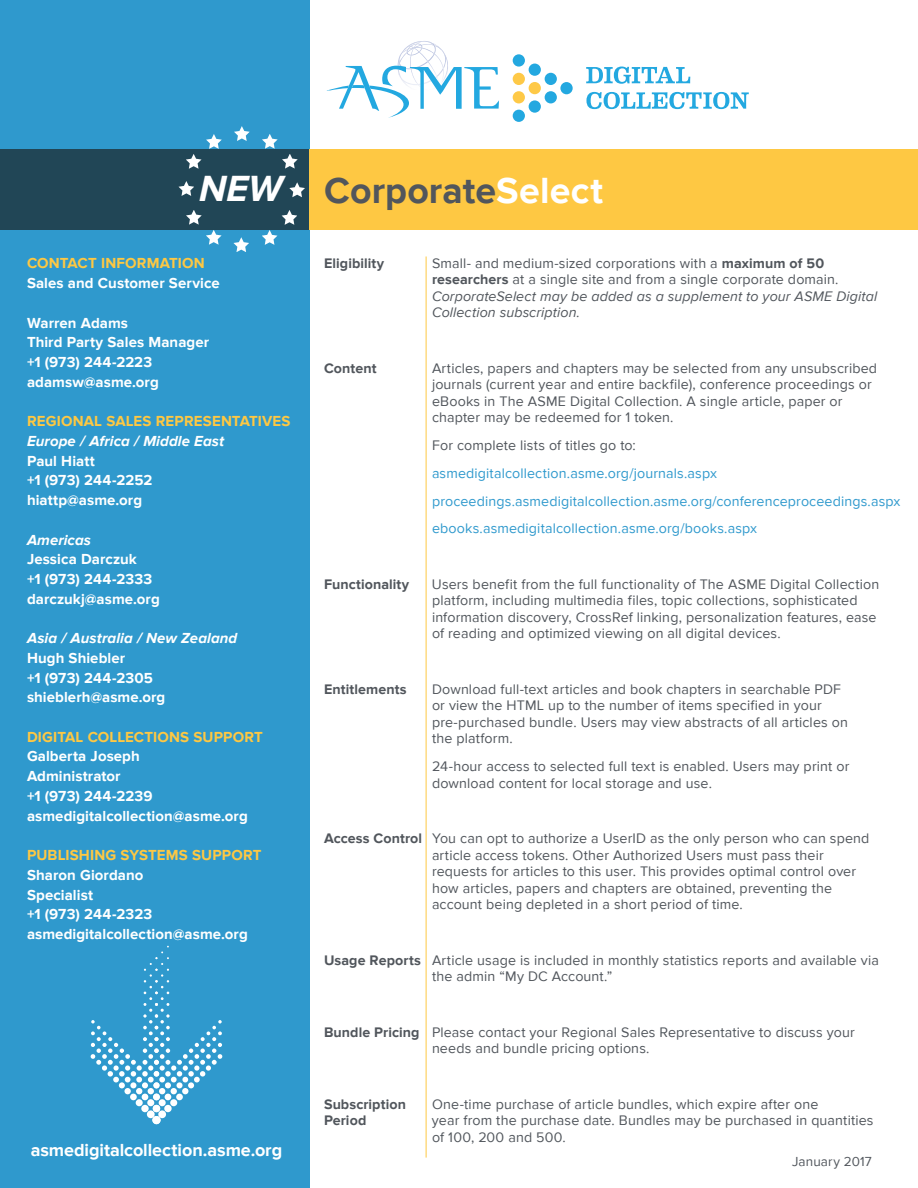
<style>
.page{position:relative;width:918px;height:1188px;background:#fff}
.page>*{position:absolute;margin:0;border:0;box-sizing:border-box;transform-origin:0 0}
.t1{font:700 37.5px "Proxima Nova";letter-spacing:.005em;color:#51565c}
.t2{font:italic 700 37.5px "Proxima Nova";color:#fff}
.t3{font:700 18px "Proxima Nova";letter-spacing:-.005em;color:#fff}
.t4{font:700 15px/19.6px "Proxima Nova";letter-spacing:.005em;color:#fff}
.t5{font:700 15px "Proxima Nova";letter-spacing:.01em;color:#fec843}
.t6{font:italic 700 15px "Proxima Nova";letter-spacing:.005em;color:#fff}
.t7{font:14.25px/16.5px "Proxima Nova";letter-spacing:.01em;color:#51565c}
.t8{font:14.25px/27.8px "Proxima Nova";letter-spacing:.01em;color:#2f99cd}
.t9{font:700 14.25px "Proxima Nova";letter-spacing:.005em;color:#51565c}
.t10{font:13.5px "Proxima Nova";letter-spacing:.01em;color:#51565c}
.s1{color:#fff}
.s2{font-weight:700}
.s3{font-style:italic}
</style>
<div class="page">
<div style="left:0;top:0;width:309px;height:1188px;background:#2f99cd"></div>
<div style="left:0;top:149px;width:309px;height:81px;background:#214656"></div>
<div style="left:141px;top:1105px;width:8px;height:7px;background:#fff;border-radius:50%"></div>
<div style="left:152px;top:1116px;width:9px;height:8px;background:#e9f3f9;border-radius:50%"></div>
<div style="left:147px;top:1110px;width:8px;height:8px;background:#fff;border-radius:50%"></div>
<div style="left:164px;top:1105px;width:8px;height:7px;background:#fff;border-radius:50%"></div>
<div style="left:153px;top:1105px;width:7px;height:7px;background:#fff;border-radius:50%"></div>
<div style="left:152px;top:1116px;width:8px;height:8px;background:#fff;border-radius:50%"></div>
<div style="left:158px;top:1110px;width:8px;height:8px;background:#fff;border-radius:50%"></div>
<svg style="left:91px;top:946px;width:131px;height:160px"></svg>
<div style="left:176px;top:1094px;width:7px;height:6px;background:#fff;border-radius:50%"></div>
<svg style="left:586px;top:67px;width:104px;height:17px"></svg>
<svg style="left:586px;top:92px;width:163px;height:17px"></svg>
<div style="left:513px;top:54px;width:12px;height:13px;background:#23a8e0;border-radius:50%"></div>
<div style="left:513px;top:73px;width:12px;height:12px;background:#fec947;border-radius:50%"></div>
<div style="left:513px;top:91px;width:12px;height:12px;background:#fec947;border-radius:50%"></div>
<div style="left:513px;top:110px;width:12px;height:12px;background:#23a8e0;border-radius:50%"></div>
<div style="left:560px;top:82px;width:13px;height:12px;background:#23a8e0;border-radius:50%"></div>
<div style="left:529px;top:64px;width:12px;height:12px;background:#23a8e0;border-radius:50%"></div>
<div style="left:529px;top:82px;width:12px;height:12px;background:#fec947;border-radius:50%"></div>
<div style="left:529px;top:100px;width:12px;height:13px;background:#23a8e0;border-radius:50%"></div>
<div style="left:545px;top:73px;width:12px;height:12px;background:#23a8e0;border-radius:50%"></div>
<div style="left:545px;top:91px;width:12px;height:12px;background:#23a8e0;border-radius:50%"></div>
<svg style="left:327px;top:41px;width:172px;height:77px"></svg>
<div style="left:309px;top:149px;width:609px;height:81px;background:#fec843"></div>
<hr style="left:426px;top:256px;width:1px;height:902px;background:#fec843">
<svg style="left:234px;top:126px;width:16px;height:15px"></svg>
<svg style="left:186px;top:134px;width:36px;height:35px"></svg>
<svg style="left:179px;top:181px;width:15px;height:15px"></svg>
<svg style="left:289px;top:182px;width:16px;height:15px"></svg>
<svg style="left:233px;top:237px;width:16px;height:15px"></svg>
<svg style="left:262px;top:134px;width:36px;height:35px"></svg>
<svg style="left:186px;top:210px;width:36px;height:35px"></svg>
<svg style="left:262px;top:210px;width:35px;height:35px"></svg>
<h1 class="t2" style="left:199px;top:168px;width:85px">NEW</h1>
<p class="t5" style="left:27px;top:255px;width:179px">CONTACT INFORMATION</p>
<p class="t4" style="left:27px;top:274px;width:194px">Sales and Customer Service</p>
<p class="t4" style="left:27px;top:313px;width:184px">Warren Adams<br>Third Party Sales Manager +1 (973) 244-2223 adamsw@asme.org</p>
<p class="t5" style="left:27px;top:413px;width:265px">REGIONAL SALES REPRESENTATIVES</p>
<p class="t6" style="left:27px;top:432px;width:199px">Europe / Africa / Middle East</p>
<p class="t4" style="left:27px;top:451px;width:127px">Paul Hiatt<br>+1 (973) 244-2252 hiattp@asme.org</p>
<p class="t6" style="left:27px;top:531px;width:66px">Americas</p>
<p class="t4" style="left:27px;top:550px;width:134px">Jessica Darczuk<br>+1 (973) 244-2333 darczukj@asme.org</p>
<p class="t6" style="left:27px;top:630px;width:212px">Asia / Australia / New Zealand</p>
<p class="t4" style="left:27px;top:648px;width:140px">Hugh Shiebler<br>+1 (973) 244-2305 shieblerh@asme.org</p>
<p class="t5" style="left:27px;top:728px;width:237px">DIGITAL COLLECTIONS SUPPORT</p>
<p class="t4" style="left:27px;top:747px;width:222px">Galberta Joseph<br>Administrator<br>+1 (973) 244-2239 asmedigitalcollection@asme.org</p>
<p class="t5" style="left:27px;top:846px;width:236px">PUBLISHING SYSTEMS SUPPORT</p>
<p class="t4" style="left:27px;top:865px;width:222px">Sharon Giordano<br>Specialist<br>+1 (973) 244-2323 asmedigitalcollection@asme.org</p>
<p class="t3" style="left:31px;top:1140px;width:253px">asmedigitalcollection.asme.org</p>
<h1 class="t1" style="left:324px;top:168px;width:281px">Corporate<span class="s1">Select</span></h1>
<p class="t9" style="left:324px;top:255px;width:62px">Eligibility</p>
<p class="t7" style="left:432px;top:255px;width:447px">Small- and medium-sized corporations with a <span class="s2">maximum of 50 researchers</span> at a single site and from a single corporate domain.<br><span class="s3">CorporateSelect may be added as a supplement to your ASME Digital Collection subscription.</span></p>
<p class="t9" style="left:324px;top:360px;width:54px">Content</p>
<p class="t7" style="left:432px;top:360px;width:447px">Articles, papers and chapters may be selected from any unsubscribed journals (current year and entire backfile), conference proceedings or eBooks in The ASME Digital Collection. A single article, paper or chapter may be redeemed for 1 token.</p>
<p class="t7" style="left:432px;top:437px;width:205px">For complete lists of titles go to:</p>
<p class="t8" style="left:432px;top:459px;width:470px">asmedigitalcollection.asme.org/journals.aspx proceedings.asmedigitalcollection.asme.org/conferenceproceedings.aspx ebooks.asmedigitalcollection.asme.org/books.aspx</p>
<p class="t9" style="left:324px;top:576px;width:87px">Functionality</p>
<p class="t7" style="left:432px;top:576px;width:449px">Users benefit from the full functionality of The ASME Digital Collection platform, including multimedia files, topic collections, sophisticated information discovery, CrossRef linking, personalization features, ease of reading and optimized viewing on all digital devices.</p>
<p class="t9" style="left:324px;top:681px;width:84px">Entitlements</p>
<p class="t7" style="left:432px;top:681px;width:417px">Download full-text articles and book chapters in searchable PDF or view the HTML up to the number of items specified in your pre-purchased bundle. Users may view abstracts of all articles on the platform.</p>
<p class="t7" style="left:432px;top:758px;width:419px">24-hour access to selected full text is enabled. Users may print or download content for local storage and use.</p>
<p class="t7" style="left:432px;top:830px;width:439px;text-indent:-108px"><span class="s2">Access Control</span> You can opt to authorize a UserID as the only person who can spend article access tokens. Other Authorized Users must pass their requests for articles to this user. This provides optimal control over how articles, papers and chapters are obtained, preventing the account being depleted in a short period of time.</p>
<p class="t7" style="left:432px;top:952px;width:448px;text-indent:-108px"><span class="s2">Usage Reports</span> Article usage is included in monthly statistics reports and available via the admin “My DC Account.”</p>
<p class="t7" style="left:432px;top:1024px;width:424px;text-indent:-108px"><span class="s2">Bundle Pricing</span> Please contact your Regional Sales Representative to discuss your needs and bundle pricing options.</p>
<p class="t9" style="left:324px;top:1096px;width:83px">Subscription</p>
<p class="t7" style="left:432px;top:1096px;width:388px">One-time purchase of article bundles, which expire after one</p>
<p class="t9" style="left:324px;top:1112px;width:44px">Period</p>
<p class="t7" style="left:432px;top:1112px;width:443px">year from the purchase date. Bundles may be purchased in quantities of 100, 200 and 500.</p>
<p class="t10" style="left:792px;top:1153px;width:81px">January 2017</p>
</div>
